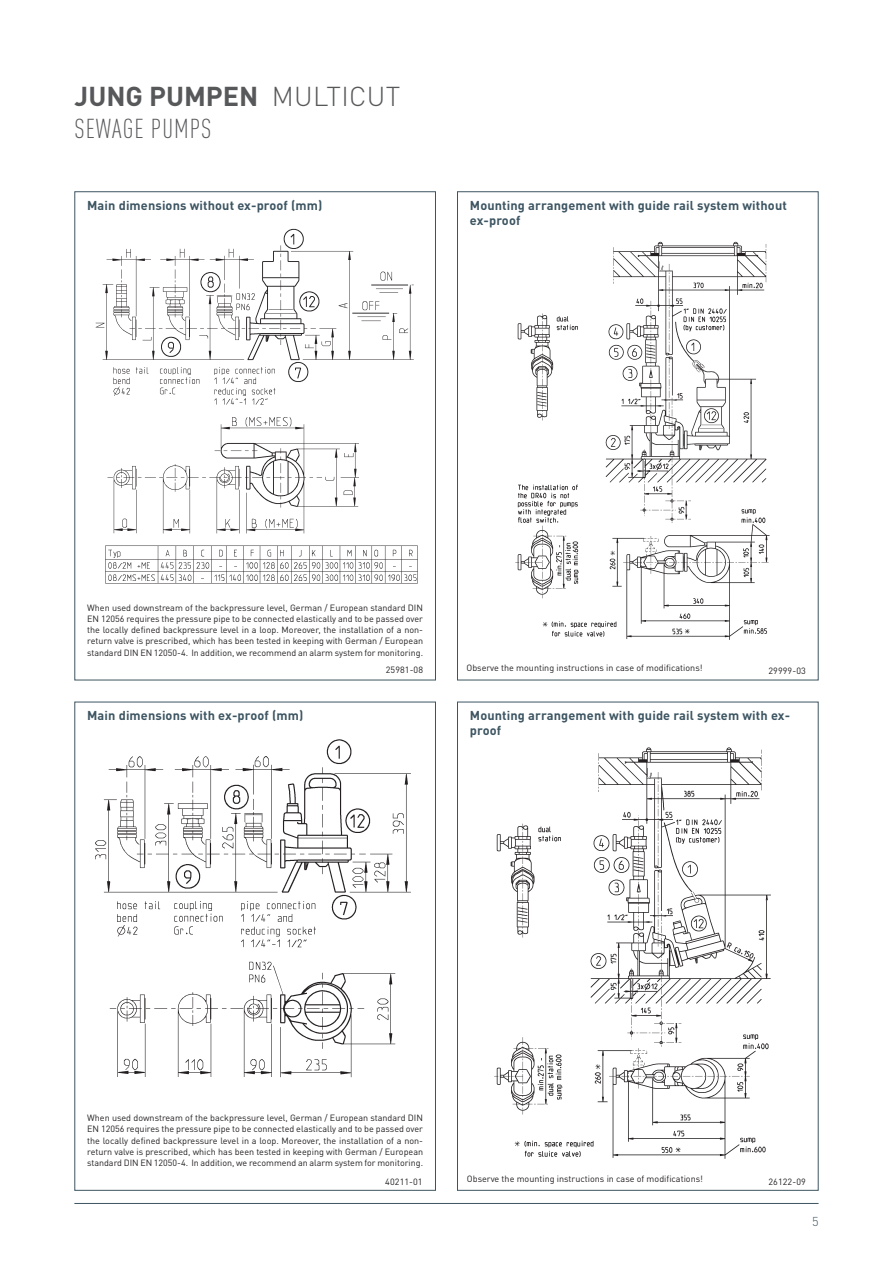
<style>
.page{position:relative;width:893px;height:1263px;background:#fff}
.page>*{position:absolute;margin:0;border:0;box-sizing:border-box;transform-origin:0 0}
.t1{font:300 condensed 27px/32.4px "DIN Pro";letter-spacing:.035em;color:#57585a}
.t2{font:700 12.75px/15px "DIN Pro";letter-spacing:.01em;color:#3d5562}
.t3{font:300 12.75px "DIN Pro";color:#3d5562}
.t4{font:9px/11.2px "DIN Pro";color:#231f20;text-align:justify}
.s1{font-weight:700;font-stretch:normal}
.s2{font-stretch:normal}
</style>
<div class="page">
<hr style="left:74px;top:1203px;width:745px;height:1px;background:#3d5562">
<img style="left:95px;top:228px;width:323px;height:356px">
<img style="left:515px;top:241px;width:255px;height:399px">
<img style="left:95px;top:739px;width:316px;height:339px">
<img style="left:494px;top:747px;width:277px;height:412px">
<div style="left:124px;top:547px;width:24px;height:11px;background:#fff"></div>
<h1 class="t1" style="left:75px;top:78px;width:327px"><span class="s1">JUNG PUMPEN</span> <span class="s2">MULTICUT<br></span>SEWAGE PUMPS</h1>
<h2 class="t2" style="left:87px;top:196px;width:237px">Main dimensions without ex-proof (mm)</h2>
<h2 class="t2" style="left:470px;top:196px;width:319px">Mounting arrangement with guide rail system without ex-proof</h2>
<p class="t4" style="left:87px;top:601px;width:337px">When used downstream of the backpressure level, German / European standard DIN EN 12056 requires the pressure pipe to be connected elastically and to be passed over the locally defined backpressure level in a loop. Moreover, the installation of a non&shy;return valve is prescribed, which has been tested in keeping with German / European standard DIN EN 12050-4. In addition, we recommend an alarm system for monitoring.</p>
<p class="t4" style="left:386px;top:663px;width:39px">25981-08</p>
<p class="t4" style="left:466px;top:661px;width:238px">Observe the mounting instructions in case of modifications!</p>
<p class="t4" style="left:768px;top:664px;width:39px">29999-03</p>
<h2 class="t2" style="left:87px;top:706px;width:218px">Main dimensions with ex-proof (mm)</h2>
<h2 class="t2" style="left:470px;top:706px;width:322px">Mounting arrangement with guide rail system with ex&shy;proof</h2>
<p class="t4" style="left:87px;top:1111px;width:337px">When used downstream of the backpressure level, German / European standard DIN EN 12056 requires the pressure pipe to be connected elastically and to be passed over the locally defined backpressure level in a loop. Moreover, the installation of a non&shy;return valve is prescribed, which has been tested in keeping with German / European standard DIN EN 12050-4. In addition, we recommend an alarm system for monitoring.</p>
<p class="t4" style="left:467px;top:1172px;width:238px">Observe the mounting instructions in case of modifications!</p>
<p class="t4" style="left:385px;top:1175px;width:39px">40211-01</p>
<p class="t4" style="left:768px;top:1175px;width:39px">26122-09</p>
<h2 class="t3" style="left:812px;top:1211px;width:8px">5</h2>
</div>
